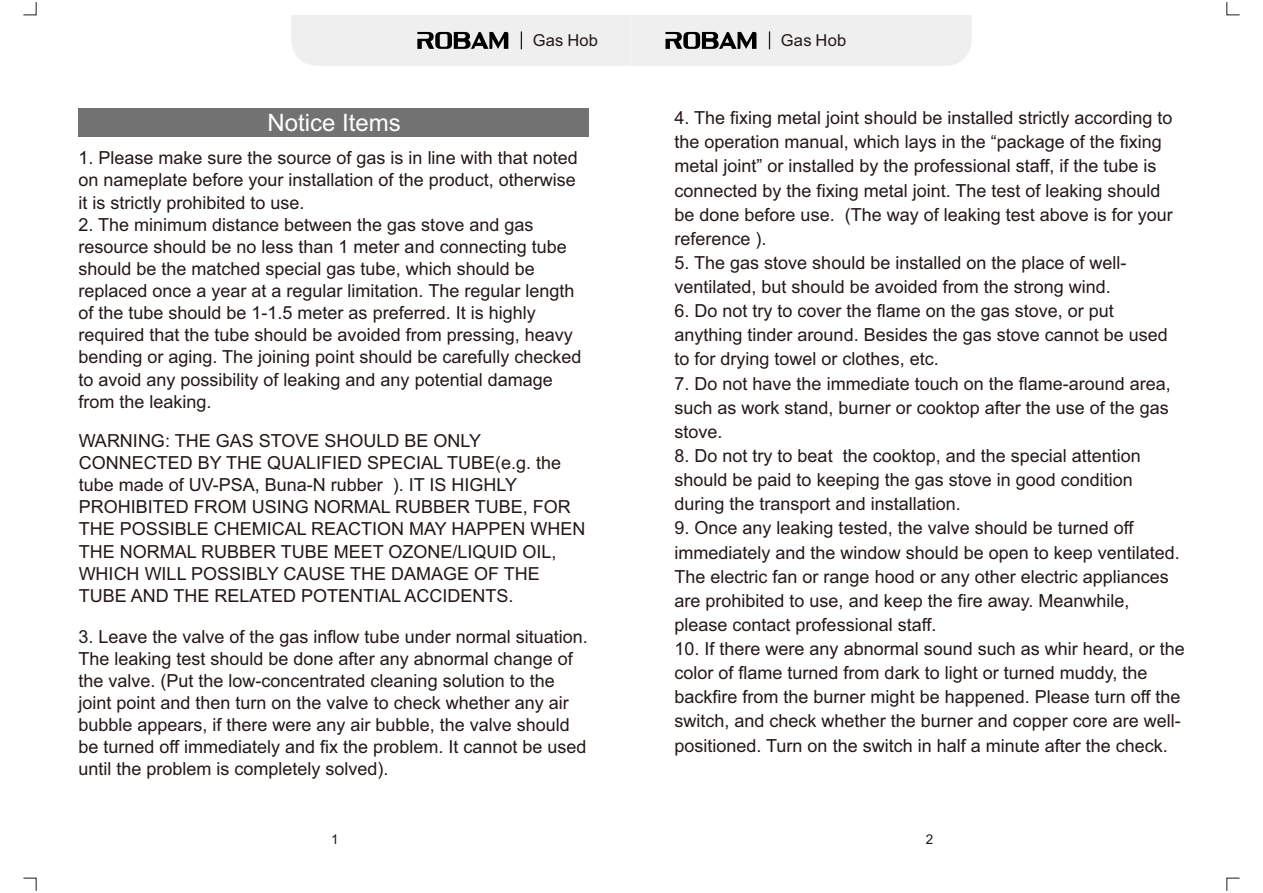
<style>
.page{position:relative;width:1263px;height:893px;background:#fff}
.page>*{position:absolute;margin:0;border:0;box-sizing:border-box;transform-origin:0 0}
.t1{font:24px "Arial";color:#fff}
.t2{font:18px/22px "Arial";color:#231916}
.t3{font:16.5px "Arial";letter-spacing:.015em;color:#231916}
.t4{font:13.5px "Arial";color:#231916}
</style>
<div class="page">
<div style="left:79px;top:108px;width:510px;height:29px;background:#727272"></div>
<svg style="left:291px;top:15px;width:681px;height:51px"></svg>
<svg style="left:23px;top:2px;width:13px;height:13px"></svg>
<svg style="left:1226px;top:2px;width:14px;height:13px"></svg>
<svg style="left:23px;top:878px;width:13px;height:13px"></svg>
<svg style="left:1226px;top:878px;width:14px;height:13px"></svg>
<p class="t3" style="left:533px;top:34px;width:67px">Gas Hob</p>
<p class="t3" style="left:781px;top:34px;width:67px">Gas Hob</p>
<h1 class="t1" style="left:268px;top:114px;width:135px">Notice Items</h1>
<p class="t2" style="left:78px;top:149px;width:501px;text-align:justify">1. Please make sure the source of gas is in line with that noted on nameplate before your installation of the product, otherwise it is strictly prohibited to use.</p>
<p class="t2" style="left:78px;top:215px;width:504px">2. The minimum distance between the gas stove and gas resource should be no less than 1 meter and connecting tube should be the matched special gas tube, which should be replaced once a year at a regular limitation. The regular length of the tube should be 1-1.5 meter as preferred. It is highly required that the tube should be avoided from pressing, heavy bending or aging. The joining point should be carefully checked to avoid any possibility of leaking and any potential damage from the leaking.</p>
<p class="t2" style="left:79px;top:431px;width:508px">WARNING: THE GAS STOVE SHOULD BE ONLY CONNECTED BY THE QUALIFIED SPECIAL TUBE(e.g. the tube made of UV-PSA, Buna-N rubber ). IT IS HIGHLY PROHIBITED FROM USING NORMAL RUBBER TUBE, FOR THE POSSIBLE CHEMICAL REACTION MAY HAPPEN WHEN THE NORMAL RUBBER TUBE MEET OZONE/LIQUID OIL, WHICH WILL POSSIBLY CAUSE THE DAMAGE OF THE TUBE AND THE RELATED POTENTIAL ACCIDENTS.</p>
<p class="t2" style="left:78px;top:627px;width:511px">3. Leave the valve of the gas inflow tube under normal situation.<br>The leaking test should be done after any abnormal change of the valve. (Put the low-concentrated cleaning solution to the joint point and then turn on the valve to check whether any air bubble appears, if there were any air bubble, the valve should be turned off immediately and fix the problem. It cannot be used until the problem is completely solved).</p>
<p class="t2" style="left:674px;top:107px;width:500px;line-height:24.2px">4. The fixing metal joint should be installed strictly according to the operation manual, which lays in the “package of the fixing metal joint” or installed by the professional staff, if the tube is connected by the fixing metal joint. The test of leaking should be done before use. (The way of leaking test above is for your reference ).</p>
<p class="t2" style="left:674px;top:252px;width:453px;line-height:24.2px">5. The gas stove should be installed on the place of well&shy;ventilated, but should be avoided from the strong wind.</p>
<p class="t2" style="left:674px;top:300px;width:495px;line-height:24.2px">6. Do not try to cover the flame on the gas stove, or put anything tinder around. Besides the gas stove cannot be used to for drying towel or clothes, etc.</p>
<p class="t2" style="left:674px;top:373px;width:498px;line-height:24.2px;text-align:justify">7. Do not have the immediate touch on the flame-around area, such as work stand, burner or cooktop after the use of the gas stove.</p>
<p class="t2" style="left:674px;top:445px;width:468px;line-height:24.2px">8. Do not try to beat the cooktop, and the special attention should be paid to keeping the gas stove in good condition during the transport and installation.</p>
<p class="t2" style="left:674px;top:518px;width:507px;line-height:24.2px">9. Once any leaking tested, the valve should be turned off immediately and the window should be open to keep ventilated.<br>The electric fan or range hood or any other electric appliances are prohibited to use, and keep the fire away. Meanwhile, please contact professional staff.</p>
<p class="t2" style="left:674px;top:638px;width:512px;line-height:24.2px">10. If there were any abnormal sound such as whir heard, or the color of flame turned from dark to light or turned muddy, the backfire from the burner might be happened. Please turn off the switch, and check whether the burner and copper core are well&shy;positioned. Turn on the switch in half a minute after the check.</p>
<p class="t4" style="left:331px;top:834px;width:9px">1</p>
<p class="t4" style="left:926px;top:834px;width:9px">2</p>
</div>
